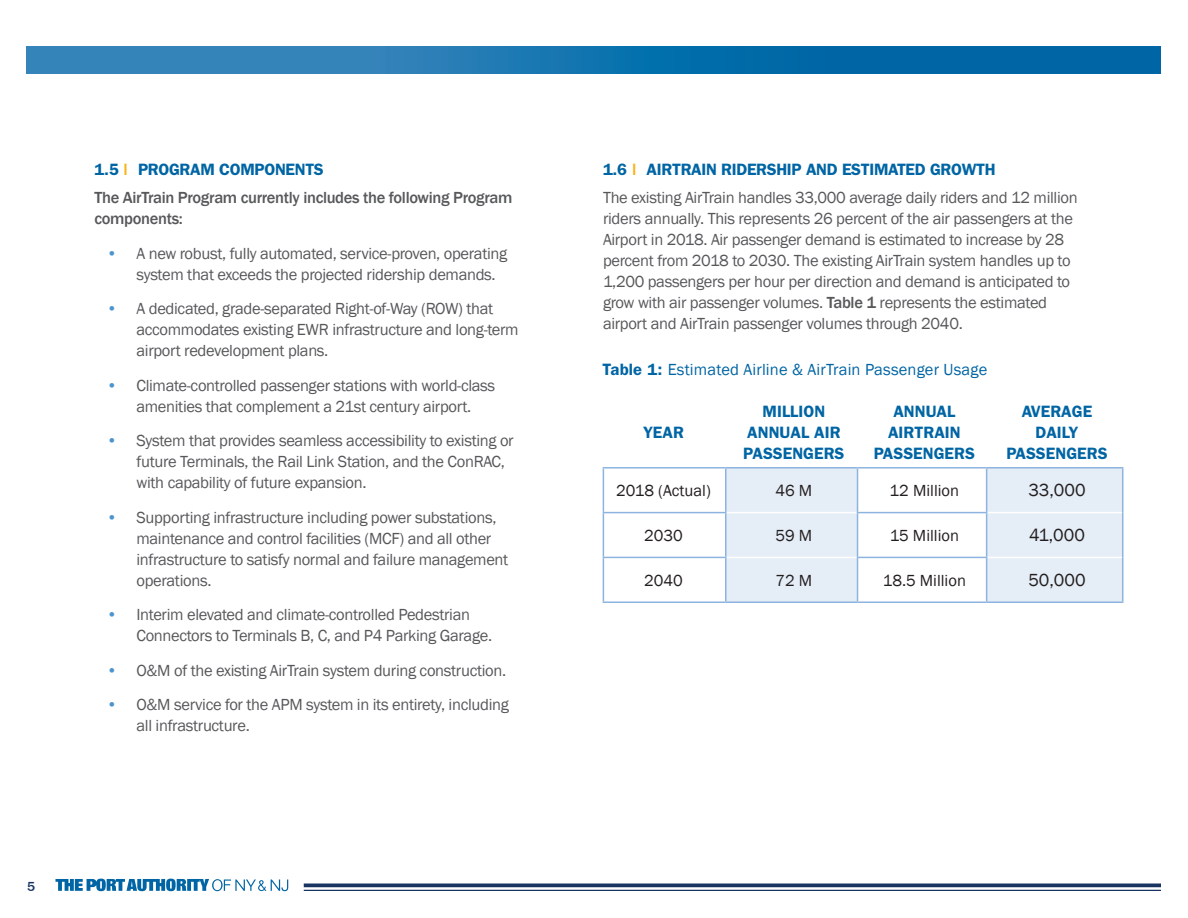
<style>
.page{position:relative;width:1188px;height:918px;background:#fff}
.page>*{position:absolute;margin:0;border:0;box-sizing:border-box;transform-origin:0 0}
.t1{font:18px "Franklin Gothic";color:#231f20}
.t2{font:16.5px/21px "Franklin Gothic";letter-spacing:-.02em;color:#57585a}
.t3{font:600 16.5px/21px "Franklin Gothic";color:#0065a4;text-align:center}
.t4{font:500 16.5px/21px "Franklin Gothic";letter-spacing:-.02em;color:#57585a}
.t5{font:600 16.5px "Franklin Gothic";letter-spacing:-.02em;color:#0065a4}
.t6{font:16.5px "Franklin Gothic";color:#231f20}
.body_copy{font:16.5px "Franklin Gothic";letter-spacing:.01em;color:#0065a4}
.t7{font:500 13.5px "Franklin Gothic";color:#183562}
.s1{color:#f9b217}
.s2{color:#4b94cf}
.s3{font-weight:500}
.s4{font-weight:600}
</style>
<div class="page">
<hr style="left:304px;top:884px;width:857px;height:3px;background:#183562">
<hr style="left:304px;top:890px;width:857px;height:1px;background:#183562">
<svg style="left:27px;top:46px;width:1134px;height:27px;background:#1774af"></svg>
<svg style="left:55px;top:878px;width:233px;height:13px"></svg>
<svg style="left:727px;top:469px;width:395px;height:132px;fill:#e5edf7"></svg>
<hr style="left:727px;top:512px;width:130px;height:1px;background:#fff">
<hr style="left:987px;top:512px;width:135px;height:1px;background:#fff">
<hr style="left:727px;top:557px;width:130px;height:1px;background:#fff">
<hr style="left:987px;top:557px;width:135px;height:1px;background:#fff">
<hr style="left:603px;top:467px;width:123px;height:2px;background:#8db4df">
<hr style="left:603px;top:469px;width:1px;height:43px;background:#8db4df">
<hr style="left:603px;top:512px;width:124px;height:1px;background:#8db4df">
<hr style="left:603px;top:513px;width:1px;height:44px;background:#8db4df">
<hr style="left:603px;top:557px;width:124px;height:1px;background:#8db4df">
<hr style="left:603px;top:558px;width:1px;height:43px;background:#8db4df">
<hr style="left:603px;top:601px;width:123px;height:2px;background:#8db4df">
<hr style="left:858px;top:467px;width:129px;height:2px;background:#8db4df">
<hr style="left:857px;top:512px;width:130px;height:1px;background:#8db4df">
<hr style="left:857px;top:557px;width:130px;height:1px;background:#8db4df">
<hr style="left:858px;top:601px;width:129px;height:2px;background:#8db4df">
<hr style="left:726px;top:467px;width:132px;height:2px;background:#8db4df">
<hr style="left:725px;top:469px;width:2px;height:43px;background:#8db4df">
<hr style="left:857px;top:469px;width:1px;height:43px;background:#8db4df">
<hr style="left:987px;top:467px;width:136px;height:2px;background:#8db4df">
<hr style="left:986px;top:469px;width:1px;height:43px;background:#8db4df">
<hr style="left:1122px;top:469px;width:1px;height:44px;background:#8db4df">
<hr style="left:725px;top:513px;width:2px;height:44px;background:#8db4df">
<hr style="left:857px;top:513px;width:1px;height:44px;background:#8db4df">
<hr style="left:986px;top:513px;width:1px;height:44px;background:#8db4df">
<hr style="left:1122px;top:513px;width:1px;height:44px;background:#8db4df">
<hr style="left:725px;top:558px;width:2px;height:43px;background:#8db4df">
<hr style="left:857px;top:558px;width:1px;height:43px;background:#8db4df">
<hr style="left:986px;top:558px;width:1px;height:43px;background:#8db4df">
<hr style="left:1122px;top:557px;width:1px;height:44px;background:#8db4df">
<hr style="left:726px;top:601px;width:132px;height:2px;background:#8db4df">
<hr style="left:987px;top:601px;width:136px;height:2px;background:#8db4df">
<p class="t5" style="left:94px;top:160px;width:231px">1.5 <span class="s1">|</span> PROGRAM COMPONENTS</p>
<p class="t4" style="left:94px;top:187px;width:419px">The AirTrain Program currently includes the following Program components:</p>
<p class="t2" style="left:136px;top:243px;width:372px;text-indent:-30px"><span class="s2">•</span> A new robust, fully automated, service-proven, operating system that exceeds the projected ridership demands.</p>
<p class="t2" style="left:136px;top:298px;width:384px;text-indent:-30px"><span class="s2">•</span> A dedicated, grade-separated Right-of-Way (ROW) that accommodates existing EWR infrastructure and long-term airport redevelopment plans.</p>
<p class="t2" style="left:106px;top:375px;width:390px;text-align:center"><span class="s2">•</span> Climate-controlled passenger stations with world-class amenities that complement a 21st century airport.</p>
<p class="t2" style="left:136px;top:430px;width:379px;text-indent:-30px"><span class="s2">•</span> System that provides seamless accessibility to existing or future Terminals, the Rail Link Station, and the ConRAC, with capability of future expansion.</p>
<p class="t2" style="left:136px;top:507px;width:373px;text-indent:-30px"><span class="s2">•</span> Supporting infrastructure including power substations, maintenance and control facilities (MCF) and all other infrastructure to satisfy normal and failure management operations.</p>
<p class="t2" style="left:136px;top:604px;width:357px;text-indent:-30px"><span class="s2">•</span> Interim elevated and climate-controlled Pedestrian<br>Connectors to Terminals B, C, and P4 Parking Garage.</p>
<p class="t2" style="left:106px;top:660px;width:401px"><span class="s2">•</span> O&amp;M of the existing AirTrain system during construction.</p>
<p class="t2" style="left:136px;top:694px;width:374px;text-indent:-30px"><span class="s2">•</span> O&amp;M service for the APM system in its entirety, including all infrastructure.</p>
<p class="t7" style="left:27px;top:878px;width:9px">5</p>
<p class="t5" style="left:603px;top:160px;width:394px">1.6 <span class="s1">|</span> AIRTRAIN RIDERSHIP AND ESTIMATED GROWTH</p>
<p class="t2" style="left:603px;top:187px;width:476px">The existing AirTrain handles 33,000 average daily riders and 12 million riders annually. This represents 26 percent of the air passengers at the Airport in 2018. Air passenger demand is estimated to increase by 28 percent from 2018 to 2030. The existing AirTrain system handles up to 1,200 passengers per hour per direction and demand is anticipated to grow with air passenger volumes. <span class="s3">Table 1</span> represents the estimated airport and AirTrain passenger volumes through 2040.</p>
<p class="body_copy" style="left:603px;top:359px;width:386px"><span class="s4">Table 1:</span> Estimated Airline &amp; AirTrain Passenger Usage</p>
<p class="t3" style="left:643px;top:421px;width:42px">YEAR</p>
<p class="t3" style="left:743px;top:400px;width:103px">MILLION<br>ANNUAL AIR<br>PASSENGERS</p>
<p class="t3" style="left:874px;top:400px;width:103px">ANNUAL<br>AIRTRAIN<br>PASSENGERS</p>
<p class="t3" style="left:1006px;top:400px;width:103px">AVERAGE<br>DAILY<br>PASSENGERS</p>
<p class="t6" style="left:616px;top:480px;width:96px">2018 (Actual)</p>
<p class="t6" style="left:776px;top:480px;width:38px">46 M</p>
<p class="t6" style="left:890px;top:480px;width:71px">12 Million</p>
<p class="t1" style="left:1028px;top:479px;width:59px">33,000</p>
<p class="t6" style="left:644px;top:525px;width:40px">2030</p>
<p class="t6" style="left:776px;top:525px;width:38px">59 M</p>
<p class="t6" style="left:890px;top:525px;width:71px">15 Million</p>
<p class="t1" style="left:1029px;top:524px;width:57px">41,000</p>
<p class="t6" style="left:644px;top:570px;width:40px">2040</p>
<p class="t6" style="left:776px;top:570px;width:38px">72 M</p>
<p class="t6" style="left:883px;top:570px;width:85px">18.5 Million</p>
<p class="t1" style="left:1028px;top:569px;width:59px">50,000</p>
</div>
